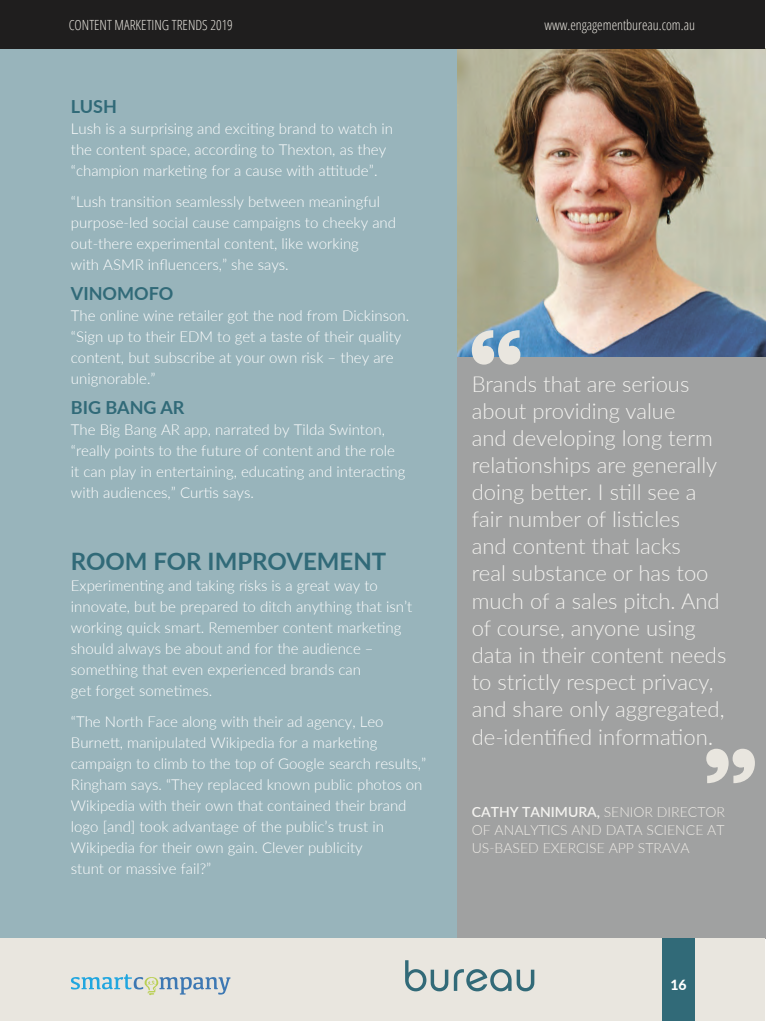
<style>
.page{position:relative;width:766px;height:1021px;background:#fff}
.page>*{position:absolute;margin:0;border:0;box-sizing:border-box;transform-origin:0 0}
.t1{font:700 24px "Lato";color:#316a78}
.t2{font:300 22px/27.1px "Lato";color:#f3f2ef}
.t3{font:700 18px "Lato";color:#316a78}
.Body{font:300 15px/21px "Lato";color:#fff}
.t4{font:300 14px/18px "Lato";color:#eeebe6;text-align:justify}
.t5{font:300 condensed 14px "Open Sans";color:#e9e6df}
.t6{font:800 14px "Lato";color:#fff}
.s1{font-size:24px}
.s2{font-weight:600;color:#f3f2ef}
</style>
<div class="page">
<div style="left:0;top:32px;width:765px;height:906px;background:#98b4bb"></div>
<div style="left:457px;top:356px;width:308px;height:582px;background:#a0a1a1"></div>
<img style="left:457px;top:48px;width:308px;height:308px">
<svg style="left:471px;top:330px;width:49px;height:34px;background:#bac8cf"></svg>
<svg style="left:706px;top:748px;width:48px;height:35px"></svg>
<div style="left:0;top:938px;width:765px;height:82px;background:#e9e6df"></div>
<div style="left:662px;top:938px;width:32px;height:82px;background:#316a78"></div>
<svg style="left:405px;top:960px;width:129px;height:31px"></svg>
<div style="left:0;top:0;width:765px;height:48px;background:#1f1e1e"></div>
<svg style="left:71px;top:974px;width:159px;height:21px"></svg>
<p class="t5" style="left:69px;top:15px;width:166px">CONTENT MARKETING TRENDS 2019</p>
<p class="t5" style="left:544px;top:15px;width:152px">www.engagementbureau.com.au</p>
<h4 class="t3" style="left:71px;top:93px;width:48px">LUSH</h4>
<p class="Body" style="left:71px;top:117px;width:323px">Lush is a surprising and exciting brand to watch in the content space, according to Thexton, as they “champion marketing for a cause with attitude”.</p>
<p class="Body" style="left:71px;top:190px;width:326px">“Lush transition seamlessly between meaningful purpose-led social cause campaigns to cheeky and out-there experimental content, like working<br>with ASMR influencers,” she says.</p>
<h4 class="t3" style="left:71px;top:280px;width:104px">VINOMOFO</h4>
<p class="Body" style="left:71px;top:304px;width:339px">The online wine retailer got the nod from Dickinson. “Sign up to their EDM to get a taste of their quality content, but subscribe at your own risk – they are unignorable.”</p>
<h4 class="t3" style="left:71px;top:394px;width:115px">BIG BANG AR</h4>
<p class="Body" style="left:71px;top:418px;width:336px">The Big Bang AR app, narrated by Tilda Swinton, “really points to the future of content and the role it can play in entertaining, educating and interacting with audiences,” Curtis says.</p>
<h3 class="t1" style="left:71px;top:543px;width:317px">ROOM FOR IMPROVEMENT</h3>
<p class="Body" style="left:71px;top:574px;width:343px">Experimenting and taking risks is a great way to innovate, but be prepared to ditch anything that isn’t working quick smart. Remember content marketing should always be about and for the audience – something that even experienced brands can<br>get forget sometimes.</p>
<p class="Body" style="left:71px;top:710px;width:356px">“The North Face along with their ad agency, Leo Burnett, manipulated Wikipedia for a marketing campaign to climb to the top of Google search results,” Ringham says. “They replaced known public photos on Wikipedia with their own that contained their brand logo [and] took advantage of the public’s trust in Wikipedia for their own gain. Clever publicity<br>stunt or massive fail?”</p>
<p class="t2" style="left:471px;top:370px;width:256px">Brands that are serious about providing value<br>and developing long term relationships are generally doing better. I still see a fair number of listicles<br>and content that lacks<br>real substance or has too much of a sales pitch. And of course, anyone using data in their content needs to strictly respect privacy, and share only aggregated, de-identified information<span class="s1">.</span></p>
<p class="t4" style="left:471px;top:802px;width:255px"><span class="s2">CATHY TANIMURA,</span> SENIOR DIRECTOR OF ANALYTICS AND DATA SCIENCE AT US-BASED EXERCISE APP STRAVA</p>
<p class="t6" style="left:670px;top:974px;width:18px">16</p>
</div>
